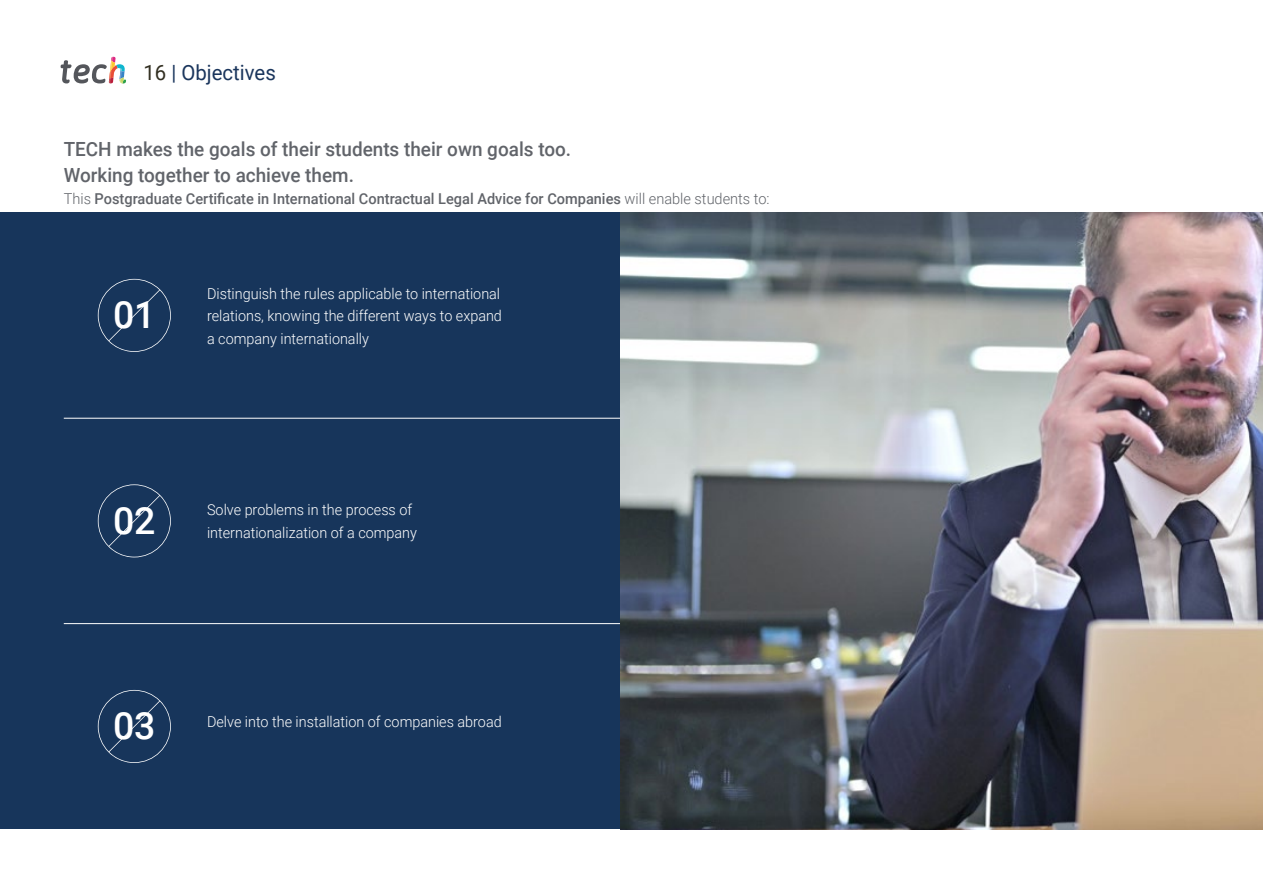
<style>
.page{position:relative;width:1263px;height:893px;background:#fff}
.page>*{position:absolute;margin:0;border:0;box-sizing:border-box;transform-origin:0 0}
.t1{font:500 37.5px "Roboto";color:#fff}
.t2{font:21px "Roboto";color:#1a355c}
.t3{font:500 19.5px/25.5px "Roboto";color:#61646a}
.t4{font:300 15px/22.5px "Roboto";color:#fff;text-align:justify;scale:.96 1}
.t5{font:500 15px "Roboto";color:#61646a}
.s1{color:#312e20}
.s2{font-weight:300}
</style>
<div class="page">
<svg style="left:61px;top:57px;width:65px;height:27px"></svg>
<div style="left:0;top:213px;width:621px;height:616px;background:#17355b"></div>
<svg style="left:98px;top:279px;width:73px;height:73px"></svg>
<svg style="left:98px;top:484px;width:73px;height:73px"></svg>
<svg style="left:98px;top:690px;width:73px;height:73px"></svg>
<hr style="left:64px;top:418px;width:1199px;height:1px;background:#fff">
<hr style="left:64px;top:623px;width:1199px;height:1px;background:#fff">
<img style="left:621px;top:213px;width:642px;height:616px">
<h2 class="t2" style="left:144px;top:57px;width:134px"><span class="s1">16</span> | Objectives</h2>
<h3 class="t3" style="left:64px;top:136px;width:509px">TECH makes the goals of their students their own goals too.<br>Working together to achieve them.</h3>
<p class="t5" style="left:64px;top:188px;width:707px"><span class="s2">This</span> Postgraduate Certificate in International Contractual Legal Advice for Companies <span class="s2">will enable students to:</span></p>
<h1 class="t1" style="left:113px;top:288px;width:44px">01</h1>
<p class="t4" style="left:207px;top:281px;width:309px">Distinguish the rules applicable to international relations, knowing the different ways to expand a company internationally</p>
<h1 class="t1" style="left:113px;top:494px;width:44px">02</h1>
<p class="t4" style="left:207px;top:498px;width:220px">Solve problems in the process of internationalization of a company</p>
<h1 class="t1" style="left:113px;top:699px;width:44px">03</h1>
<p class="t4" style="left:207px;top:710px;width:308px">Delve into the installation of companies abroad</p>
</div>
